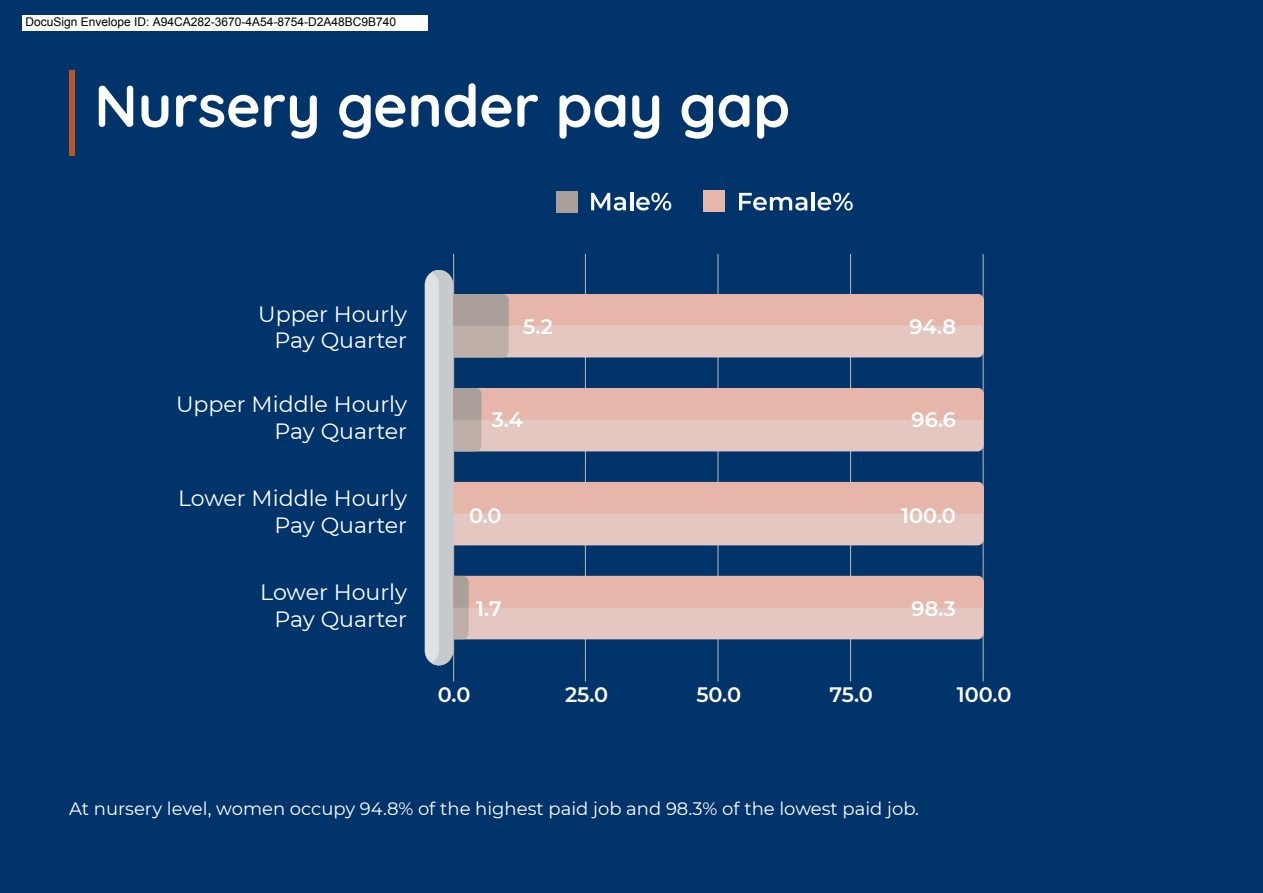
<style>
.page{position:relative;width:1263px;height:893px;background:#00346a}
.page>*{position:absolute;margin:0;border:0;box-sizing:border-box;transform-origin:0 0}
.t1{font:700 58.95px "Quicksand";color:#fff}
.t2{font:22.05px/26.5px "Montserrat";color:#fff;text-align:right}
.t3{font:600 20.85px "Montserrat";color:#fff}
.t4{font:18px "Montserrat";color:#fff}
.t5{font:12px "Arial";color:#000}
</style>
<div class="page">
<svg style="left:69px;top:70px;width:6px;height:86px"></svg>
<hr style="left:453px;top:254px;width:1px;height:427px;background:#b7b9b7">
<hr style="left:585px;top:254px;width:1px;height:427px;background:#b7b9b7">
<hr style="left:717px;top:254px;width:1px;height:427px;background:#b7b9b7">
<hr style="left:850px;top:254px;width:1px;height:427px;background:#b7b9b7">
<hr style="left:982px;top:254px;width:2px;height:427px;background:#b7b9b7">
<svg style="left:425px;top:270px;width:559px;height:395px"></svg>
<div style="left:556px;top:191px;width:21px;height:22px;background:#ab9f9a"></div>
<svg style="left:591px;top:193px;width:35px;height:18px"></svg>
<hr style="left:630px;top:192px;width:3px;height:18px;background:#faf9f9">
<svg style="left:636px;top:193px;width:35px;height:18px"></svg>
<div style="left:703px;top:191px;width:22px;height:21px;background:#e6b6ab"></div>
<svg style="left:739px;top:193px;width:68px;height:18px"></svg>
<hr style="left:811px;top:192px;width:3px;height:18px;background:#faf9f9">
<svg style="left:817px;top:193px;width:36px;height:18px"></svg>
<div style="left:22px;top:15px;width:406px;height:15px;background:#fff"></div>
<p class="t5" style="left:26px;top:15px;width:372px">DocuSign Envelope ID: A94CA282-3670-4A54-8754-D2A48BC9B740</p>
<h1 class="t1" style="left:94px;top:57px;width:697px">Nursery gender pay gap</h1>
<p class="t2" style="left:258px;top:300px;width:150px">Upper Hourly<br>Pay Quarter</p>
<p class="t2" style="left:176px;top:391px;width:233px">Upper Middle Hourly<br>Pay Quarter</p>
<p class="t2" style="left:178px;top:484px;width:231px">Lower Middle Hourly<br>Pay Quarter</p>
<p class="t3" style="left:523px;top:312px;width:31px">5.2</p>
<p class="t3" style="left:492px;top:405px;width:33px">3.4</p>
<p class="t3" style="left:469px;top:501px;width:34px">0.0</p>
<p class="t3" style="left:909px;top:312px;width:48px">94.8</p>
<p class="t3" style="left:912px;top:405px;width:46px">96.6</p>
<p class="t3" style="left:901px;top:501px;width:56px">100.0</p>
<p class="t2" style="left:260px;top:578px;width:148px">Lower Hourly<br>Pay Quarter</p>
<p class="t3" style="left:476px;top:594px;width:27px">1.7</p>
<p class="t3" style="left:911px;top:594px;width:46px">98.3</p>
<p class="t3" style="left:438px;top:679px;width:34px">0.0</p>
<p class="t3" style="left:565px;top:679px;width:45px">25.0</p>
<p class="t3" style="left:696px;top:679px;width:46px">50.0</p>
<p class="t3" style="left:829px;top:679px;width:45px">75.0</p>
<p class="t3" style="left:957px;top:679px;width:56px">100.0</p>
<p class="t4" style="left:69px;top:796px;width:852px">At nursery level, women occupy 94.8% of the highest paid job and 98.3% of the lowest paid job.</p>
</div>
